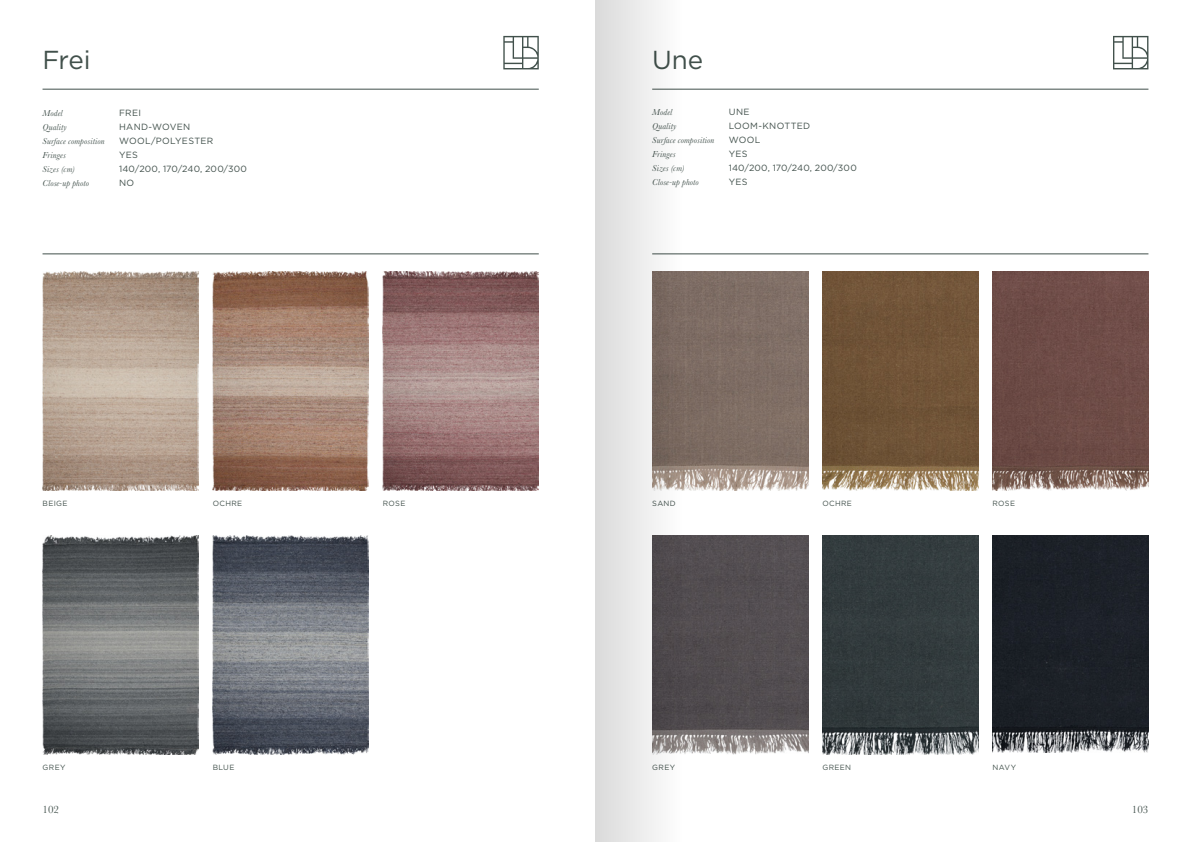
<style>
.page{position:relative;width:1191px;height:842px;background:#fff}
.page>*{position:absolute;margin:0;border:0;box-sizing:border-box;transform-origin:0 0}
.t1{font:26px "Gotham Pro";letter-spacing:-.005em;color:#41504b}
.t2{font:11px "Baskerville";color:#41504b}
.t3{font:italic 9px "Baskerville";letter-spacing:.015em;color:#41504b}
.t4{font:9px "Gotham Pro";letter-spacing:.03em;color:#41504b}
.t5{font:9px "Gotham Pro";letter-spacing:.01em;color:#41504b}
.t6{font:7.5px "Gotham Pro";letter-spacing:.05em;color:#41504b}
</style>
<div class="page">
<hr style="left:652px;top:254px;width:496px;height:1px;background:#41504b">
<hr style="left:43px;top:254px;width:496px;height:1px;background:#41504b">
<hr style="left:652px;top:89px;width:496px;height:1px;background:#41504b">
<hr style="left:43px;top:89px;width:496px;height:1px;background:#41504b">
<svg style="left:503px;top:36px;width:36px;height:33px"></svg>
<svg style="left:1113px;top:36px;width:35px;height:33px"></svg>
<img style="left:383px;top:272px;width:156px;height:218px">
<img style="left:213px;top:272px;width:156px;height:218px">
<img style="left:213px;top:536px;width:156px;height:218px">
<img style="left:43px;top:536px;width:155px;height:218px">
<img style="left:43px;top:272px;width:155px;height:218px">
<img style="left:822px;top:536px;width:156px;height:218px">
<img style="left:683px;top:536px;width:125px;height:218px">
<img style="left:822px;top:272px;width:156px;height:218px">
<img style="left:992px;top:272px;width:156px;height:218px">
<img style="left:992px;top:536px;width:156px;height:216px">
<img style="left:683px;top:272px;width:125px;height:218px">
<svg style="left:595px;top:0;width:88px;height:842px;fill:#e6e6e6"></svg>
<h1 class="t1" style="left:43px;top:46px;width:50px">Frei</h1>
<h1 class="t1" style="left:652px;top:46px;width:53px">Une</h1>
<p class="t3" style="left:43px;top:107px;width:22px">Model</p>
<p class="t4" style="left:119px;top:108px;width:23px">FREI</p>
<p class="t3" style="left:43px;top:121px;width:26px">Quality</p>
<p class="t4" style="left:119px;top:122px;width:73px">HAND-WOVEN</p>
<p class="t3" style="left:43px;top:135px;width:64px">Surface composition</p>
<p class="t4" style="left:119px;top:136px;width:96px">WOOL/POLYESTER</p>
<p class="t3" style="left:43px;top:149px;width:25px">Fringes</p>
<p class="t4" style="left:119px;top:150px;width:20px">YES</p>
<p class="t3" style="left:43px;top:163px;width:34px">Sizes (cm)</p>
<p class="t5" style="left:119px;top:164px;width:129px">140/200, 170/240, 200/300</p>
<p class="t3" style="left:43px;top:177px;width:48px">Close-up photo</p>
<p class="t4" style="left:119px;top:178px;width:17px">NO</p>
<p class="t3" style="left:652px;top:106px;width:22px">Model</p>
<p class="t4" style="left:729px;top:107px;width:22px">UNE</p>
<p class="t3" style="left:652px;top:120px;width:26px">Quality</p>
<p class="t4" style="left:729px;top:121px;width:83px">LOOM-KNOTTED</p>
<p class="t3" style="left:652px;top:134px;width:64px">Surface composition</p>
<p class="t4" style="left:729px;top:135px;width:33px">WOOL</p>
<p class="t3" style="left:652px;top:148px;width:25px">Fringes</p>
<p class="t4" style="left:729px;top:149px;width:20px">YES</p>
<p class="t3" style="left:652px;top:162px;width:34px">Sizes (cm)</p>
<p class="t5" style="left:729px;top:163px;width:129px">140/200, 170/240, 200/300</p>
<p class="t3" style="left:652px;top:176px;width:48px">Close-up photo</p>
<p class="t4" style="left:729px;top:177px;width:20px">YES</p>
<p class="t6" style="left:43px;top:499px;width:26px">BEIGE</p>
<p class="t6" style="left:213px;top:499px;width:31px">OCHRE</p>
<p class="t6" style="left:383px;top:499px;width:24px">ROSE</p>
<p class="t6" style="left:652px;top:499px;width:25px">SAND</p>
<p class="t6" style="left:822px;top:499px;width:31px">OCHRE</p>
<p class="t6" style="left:992px;top:499px;width:24px">ROSE</p>
<p class="t6" style="left:43px;top:763px;width:24px">GREY</p>
<p class="t6" style="left:213px;top:763px;width:23px">BLUE</p>
<p class="t6" style="left:652px;top:763px;width:24px">GREY</p>
<p class="t6" style="left:822px;top:763px;width:30px">GREEN</p>
<p class="t6" style="left:992px;top:763px;width:25px">NAVY</p>
<p class="t2" style="left:43px;top:802px;width:18px">102</p>
<p class="t2" style="left:1132px;top:802px;width:18px">103</p>
</div>
